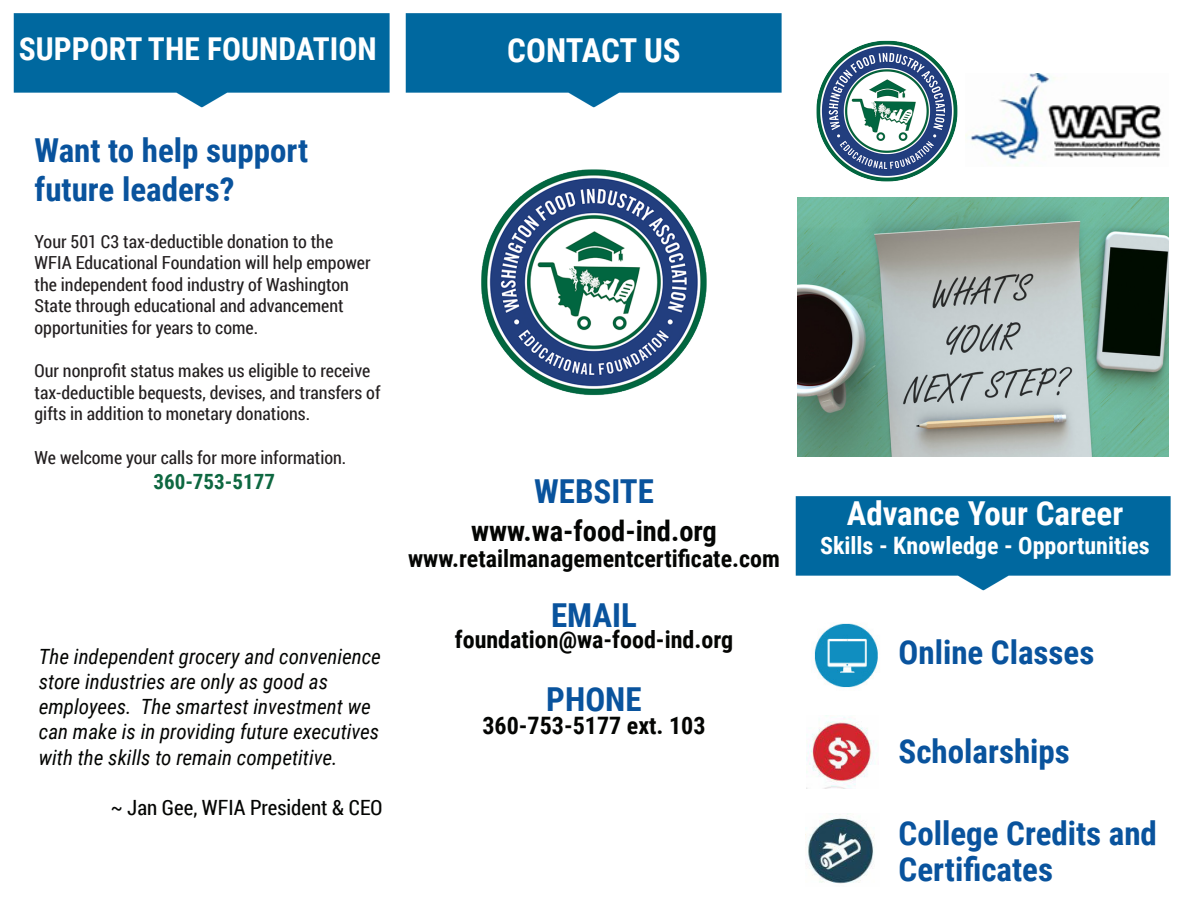
<style>
.page{position:relative;width:1188px;height:918px;background:#fff}
.page>*{position:absolute;margin:0;border:0;box-sizing:border-box;transform-origin:0 0}
.t1{font:700 33px/39.6px "Roboto Condensed";color:#09539d}
.t2{font:700 33px "Roboto Condensed";color:#fff}
.t3{font:700 31.5px "Roboto Condensed";color:#fff}
.t4{font:700 28.5px "Roboto Condensed";color:#040503}
.t5{font:700 24px "Roboto Condensed";color:#040503}
.t6{font:700 24px "Roboto Condensed";color:#fff}
.t7{font:italic 21px/25.2px "Roboto Condensed";color:#040503}
.t8{font:21px "Roboto Condensed";color:#040503}
.t9{font:700 21px "Roboto Condensed";color:#0e6841}
.t10{font:18px/21.6px "Roboto Condensed";color:#231f20}
</style>
<div class="page">
<img style="left:13px;top:13px;width:377px;height:95px">
<img style="left:405px;top:13px;width:377px;height:95px">
<img style="left:795px;top:496px;width:376px;height:95px">
<img style="left:966px;top:74px;width:196px;height:91px">
<img style="left:816px;top:40px;width:142px;height:142px">
<img style="left:805px;top:813px;width:70px;height:71px">
<img style="left:806px;top:715px;width:70px;height:73px">
<img style="left:814px;top:623px;width:64px;height:65px">
<img style="left:481px;top:169px;width:226px;height:227px">
<img style="left:798px;top:198px;width:371px;height:259px">
<p class="t3" style="left:19px;top:27px;width:359px">SUPPORT THE FOUNDATION</p>
<p class="t2" style="left:507px;top:27px;width:175px">CONTACT US</p>
<p class="t1" style="left:35px;top:129px;width:275px">Want to help support future leaders?</p>
<p class="t10" style="left:35px;top:230px;width:338px">Your 501 C3 tax-deductible donation to the WFIA Educational Foundation will help empower the independent food industry of Washington State through educational and advancement opportunities for years to come.</p>
<p class="t10" style="left:35px;top:359px;width:347px">Our nonprofit status makes us eligible to receive tax-deductible bequests, devises, and transfers of gifts in addition to monetary donations.</p>
<p class="t10" style="left:35px;top:446px;width:313px">We welcome your calls for more information.</p>
<p class="t9" style="left:153px;top:467px;width:123px">360-753-5177</p>
<p class="t7" style="left:39px;top:643px;width:344px">The independent grocery and convenience store industries are only as good as employees. The smartest investment we can make is in providing future executives with the skills to remain competitive.</p>
<p class="t8" style="left:111px;top:793px;width:273px">~ Jan Gee, WFIA President &amp; CEO</p>
<p class="t1" style="left:534px;top:470px;width:121px">WEBSITE</p>
<p class="t4" style="left:471px;top:511px;width:247px">www.wa-food-ind.org</p>
<p class="t5" style="left:408px;top:541px;width:373px">www.retailmanagementcertificate.com</p>
<p class="t1" style="left:551px;top:594px;width:87px">EMAIL</p>
<p class="t5" style="left:455px;top:623px;width:280px">foundation@wa-food-ind.org</p>
<p class="t1" style="left:546px;top:678px;width:97px">PHONE</p>
<p class="t5" style="left:482px;top:708px;width:225px">360-753-5177 ext. 103</p>
<p class="t2" style="left:847px;top:490px;width:278px">Advance Your Career</p>
<p class="t6" style="left:820px;top:528px;width:331px">Skills - Knowledge - Opportunities</p>
<p class="t1" style="left:899px;top:631px;width:197px">Online Classes</p>
<p class="t1" style="left:899px;top:731px;width:173px">Scholarships</p>
<p class="t1" style="left:899px;top:814px;width:260px;line-height:36px">College Credits and<br>Certificates</p>
</div>
